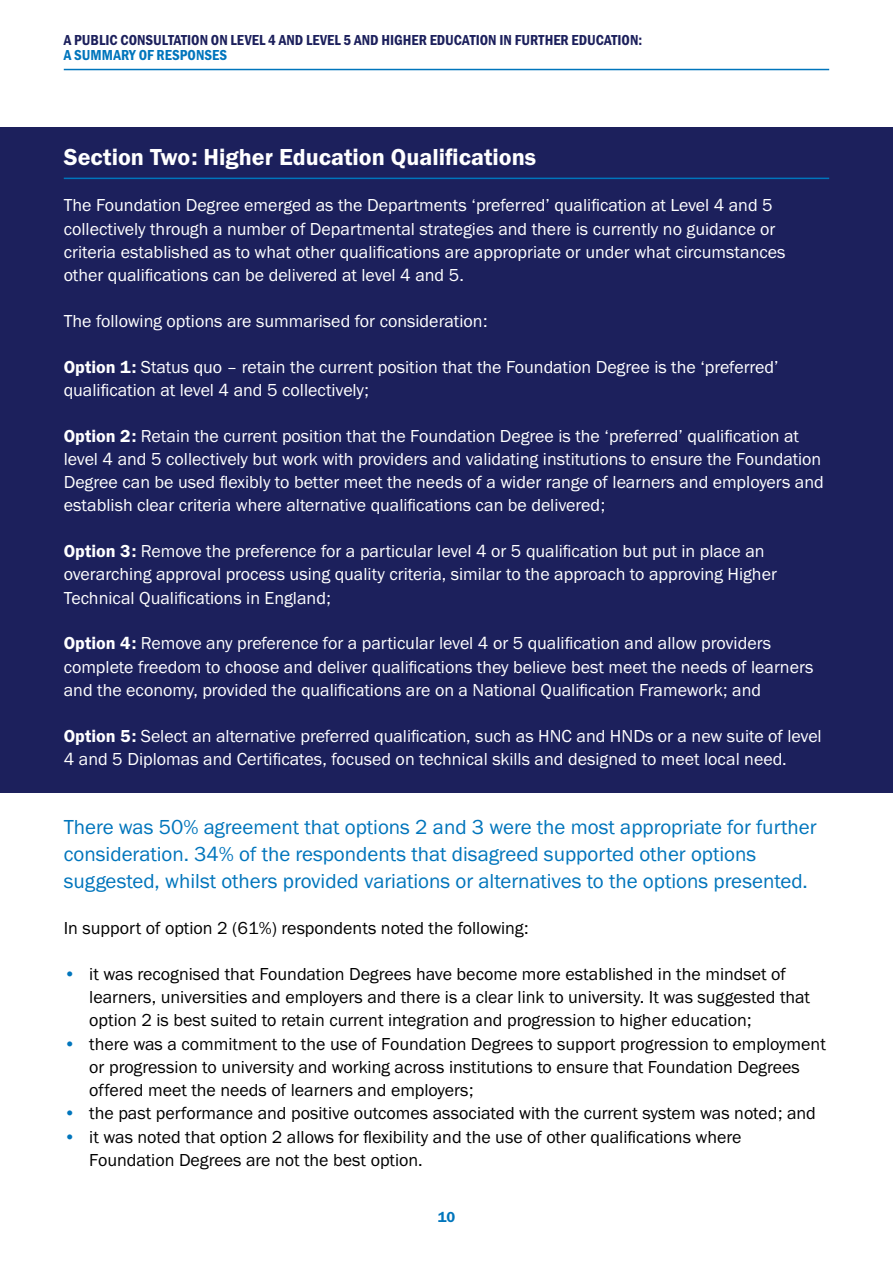
<style>
.page{position:relative;width:893px;height:1263px;background:#fff}
.page>*{position:absolute;margin:0;border:0;box-sizing:border-box;transform-origin:0 0}
.H3_-_Head_Underlined{font:24px "Franklin Gothic URW Dem";color:#fff}
.P_-_Leadin{font:21px/27px "Franklin Gothic URW Boo";color:#0075bc}
.P_-_Body{font:18px/23.2px "Franklin Gothic URW Boo";color:#fff}
.P_-_Bullets{font:18px/23.2px "Franklin Gothic URW Boo";color:#000}
.P_-_Body-2{font:18px "Franklin Gothic URW Boo";color:#000}
.t1{font:15px "Franklin Gothic URW Con Dem";color:#1c205c}
.t2{font:15px "Franklin Gothic URW Con Dem";color:#0075bc}
.t3{font:15px "Franklin Gothic URW Dem";color:#0075bc}
.s1{font-family:"Franklin Gothic URW Dem"}
.s2{color:#0075bc}
</style>
<div class="page">
<div style="left:0;top:128px;width:893px;height:665px;background:#1c205c"></div>
<hr style="left:64px;top:178px;width:765px;height:1px;background:#0075bc">
<hr style="left:64px;top:69px;width:765px;height:1px;background:#0075bc">
<p class="t1" style="left:64px;top:30px;width:580px">A PUBLIC CONSULTATION ON LEVEL 4 AND LEVEL 5 AND HIGHER EDUCATION IN FURTHER EDUCATION:</p>
<p class="t2" style="left:64px;top:45px;width:165px">A SUMMARY OF RESPONSES</p>
<h3 class="H3_-_Head_Underlined" style="left:64px;top:142px;width:474px">Section Two: Higher Education Qualifications</h3>
<p class="P_-_Body" style="left:64px;top:193px;width:723px">The Foundation Degree emerged as the Departments ‘preferred’ qualification at Level 4 and 5 collectively through a number of Departmental strategies and there is currently no guidance or criteria established as to what other qualifications are appropriate or under what circumstances other qualifications can be delivered at level 4 and 5.</p>
<p class="P_-_Body" style="left:64px;top:309px;width:425px">The following options are summarised for consideration:</p>
<p class="P_-_Body" style="left:64px;top:355px;width:716px"><span class="s1">Option 1:</span> Status quo – retain the current position that the Foundation Degree is the ‘preferred’ qualification at level 4 and 5 collectively;</p>
<p class="P_-_Body" style="left:64px;top:424px;width:762px"><span class="s1">Option 2:</span> Retain the current position that the Foundation Degree is the ‘preferred’ qualification at level 4 and 5 collectively but work with providers and validating institutions to ensure the Foundation Degree can be used flexibly to better meet the needs of a wider range of learners and employers and establish clear criteria where alternative qualifications can be delivered;</p>
<p class="P_-_Body" style="left:64px;top:539px;width:715px"><span class="s1">Option 3:</span> Remove the preference for a particular level 4 or 5 qualification but put in place an overarching approval process using quality criteria, similar to the approach to approving Higher<br>Technical Qualifications in England;</p>
<p class="P_-_Body" style="left:64px;top:631px;width:751px"><span class="s1">Option 4:</span> Remove any preference for a particular level 4 or 5 qualification and allow providers complete freedom to choose and deliver qualifications they believe best meet the needs of learners and the economy, provided the qualifications are on a National Qualification Framework; and</p>
<p class="P_-_Body" style="left:64px;top:724px;width:759px"><span class="s1">Option 5:</span> Select an alternative preferred qualification, such as HNC and HNDs or a new suite of level<br>4 and 5 Diplomas and Certificates, focused on technical skills and designed to meet local need.</p>
<p class="P_-_Leadin" style="left:64px;top:813px;width:754px">There was 50% agreement that options 2 and 3 were the most appropriate for further consideration. 34% of the respondents that disagreed supported other options suggested, whilst others provided variations or alternatives to the options presented.</p>
<p class="P_-_Body-2" style="left:64px;top:917px;width:466px">In support of option 2 (61%) respondents noted the following:</p>
<p class="P_-_Bullets" style="left:89px;top:962px;width:722px;text-indent:-26px"><span class="s2">•</span> it was recognised that Foundation Degrees have become more established in the mindset of learners, universities and employers and there is a clear link to university. It was suggested that option 2 is best suited to retain current integration and progression to higher education;</p>
<p class="P_-_Bullets" style="left:89px;top:1032px;width:738px;text-indent:-26px"><span class="s2">•</span> there was a commitment to the use of Foundation Degrees to support progression to employment or progression to university and working across institutions to ensure that Foundation Degrees offered meet the needs of learners and employers;</p>
<p class="P_-_Bullets" style="left:64px;top:1101px;width:754px"><span class="s2">•</span> the past performance and positive outcomes associated with the current system was noted; and</p>
<p class="P_-_Bullets" style="left:89px;top:1125px;width:654px;text-indent:-26px"><span class="s2">•</span> it was noted that option 2 allows for flexibility and the use of other qualifications where<br>Foundation Degrees are not the best option.</p>
<p class="t3" style="left:438px;top:1208px;width:19px">10</p>
</div>
